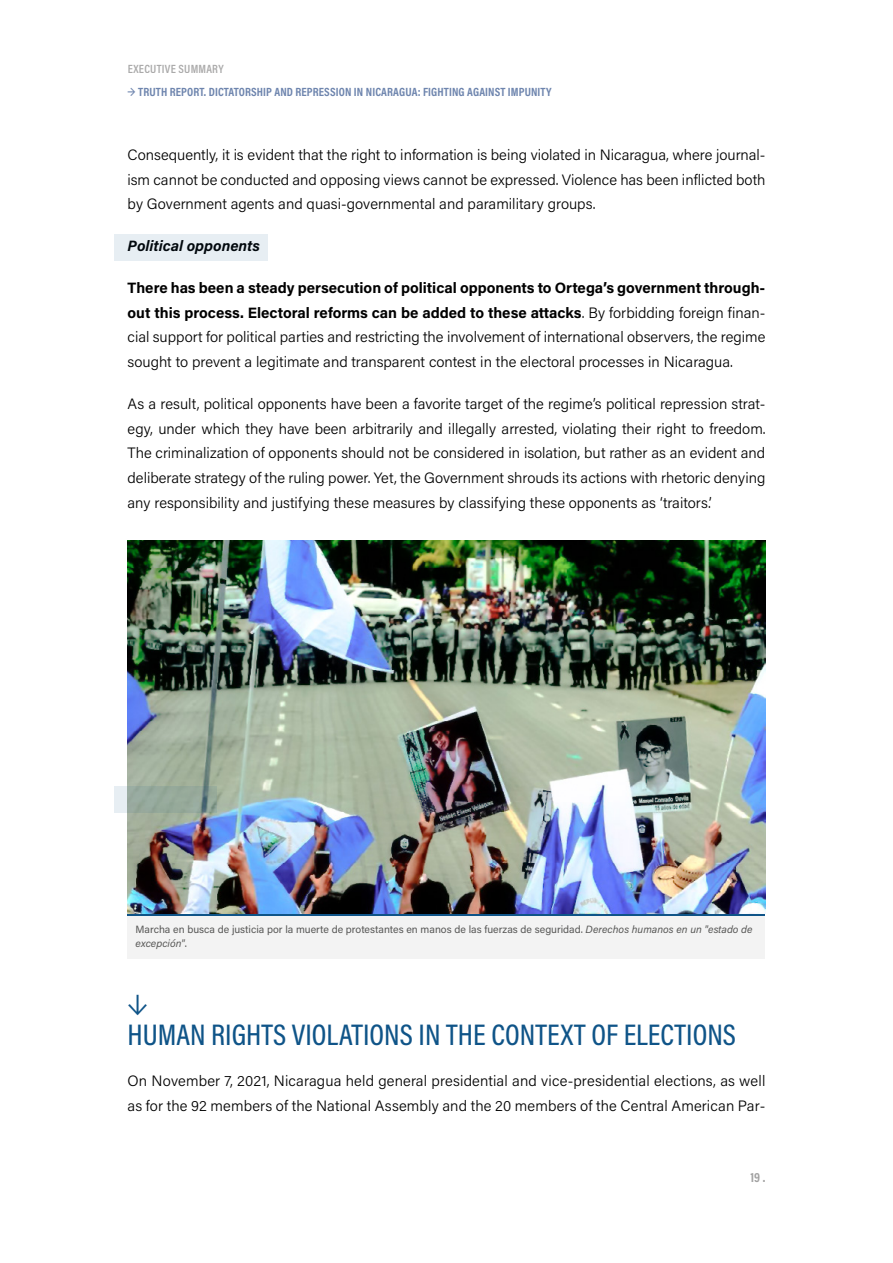
<style>
.page{position:relative;width:893px;height:1263px;background:#fff}
.page>*{position:absolute;margin:0;border:0;box-sizing:border-box;transform-origin:0 0}
.t1{font:500 30px/30px "Acumin Pro Cond";color:#0f5488}
.t2{font:300 15px/24.8px "Acumin Pro";letter-spacing:.005em;color:#000;text-align:justify}
.t3{font:italic 700 15px "Acumin Pro";color:#000}
.t4{font:700 13.5px "Acumin Pro Cond";color:#706f6f}
.t5{font:700 12px "Acumin Pro Cond";letter-spacing:.01em;color:#6e85ae}
.t6{font:600 12px "Acumin Pro Cond";letter-spacing:.02em;color:#7c7b7b}
.t7{font:10.5px/13.5px "Acumin Pro";color:#575756}
.s1{font-weight:700}
.s2{font-style:italic}
</style>
<div class="page">
<img style="left:128px;top:540px;width:637px;height:374px">
<div style="left:128px;top:915px;width:637px;height:44px;background:#f3f3f3"></div>
<hr style="left:128px;top:914px;width:637px;height:1px;background:#0f5488">
<div style="left:115px;top:234px;width:153px;height:26px;background:#e7eef3"></div>
<svg style="left:115px;top:787px;width:102px;height:26px;background:#9bada3"></svg>
<p class="t6" style="left:128px;top:61px;width:98px">EXECUTIVE SUMMARY</p>
<p class="t5" style="left:128px;top:84px;width:426px">→ TRUTH REPORT. DICTATORSHIP AND REPRESSION IN NICARAGUA: FIGHTING AGAINST IMPUNITY</p>
<p class="t2" style="left:128px;top:142px;width:639px">Consequently, it is evident that the right to information is being violated in Nicaragua, where journal&shy;ism cannot be conducted and opposing views cannot be expressed. Violence has been inflicted both by Government agents and quasi-governmental and paramilitary groups.</p>
<p class="t3" style="left:128px;top:235px;width:134px">Political opponents</p>
<p class="t2" style="left:128px;top:275px;width:639px"><span class="s1">There has been a steady persecution of political opponents to Ortega’s government through&shy;out this process. Electoral reforms can be added to these attacks</span>. By forbidding foreign finan&shy;cial support for political parties and restricting the involvement of international observers, the regime sought to prevent a legitimate and transparent contest in the electoral processes in Nicaragua.</p>
<p class="t2" style="left:128px;top:391px;width:639px">As a result, political opponents have been a favorite target of the regime’s political repression strat&shy;egy, under which they have been arbitrarily and illegally arrested, violating their right to freedom.<br>The criminalization of opponents should not be considered in isolation, but rather as an evident and deliberate strategy of the ruling power. Yet, the Government shrouds its actions with rhetoric denying any responsibility and justifying these measures by classifying these opponents as ‘traitors.’</p>
<p class="t7" style="left:136px;top:922px;width:618px">Marcha en busca de justicia por la muerte de protestantes en manos de las fuerzas de seguridad. <span class="s2">Derechos humanos en un "estado de excepción"</span>.</p>
<h1 class="t1" style="left:128px;top:988px;width:610px">↓<br>HUMAN RIGHTS VIOLATIONS IN THE CONTEXT OF ELECTIONS</h1>
<p class="t2" style="left:128px;top:1068px;width:639px">On November 7, 2021, Nicaragua held general presidential and vice-presidential elections, as well as for the 92 members of the National Assembly and the 20 members of the Central American Par-</p>
<p class="t4" style="left:750px;top:1168px;width:16px">19 .</p>
</div>
